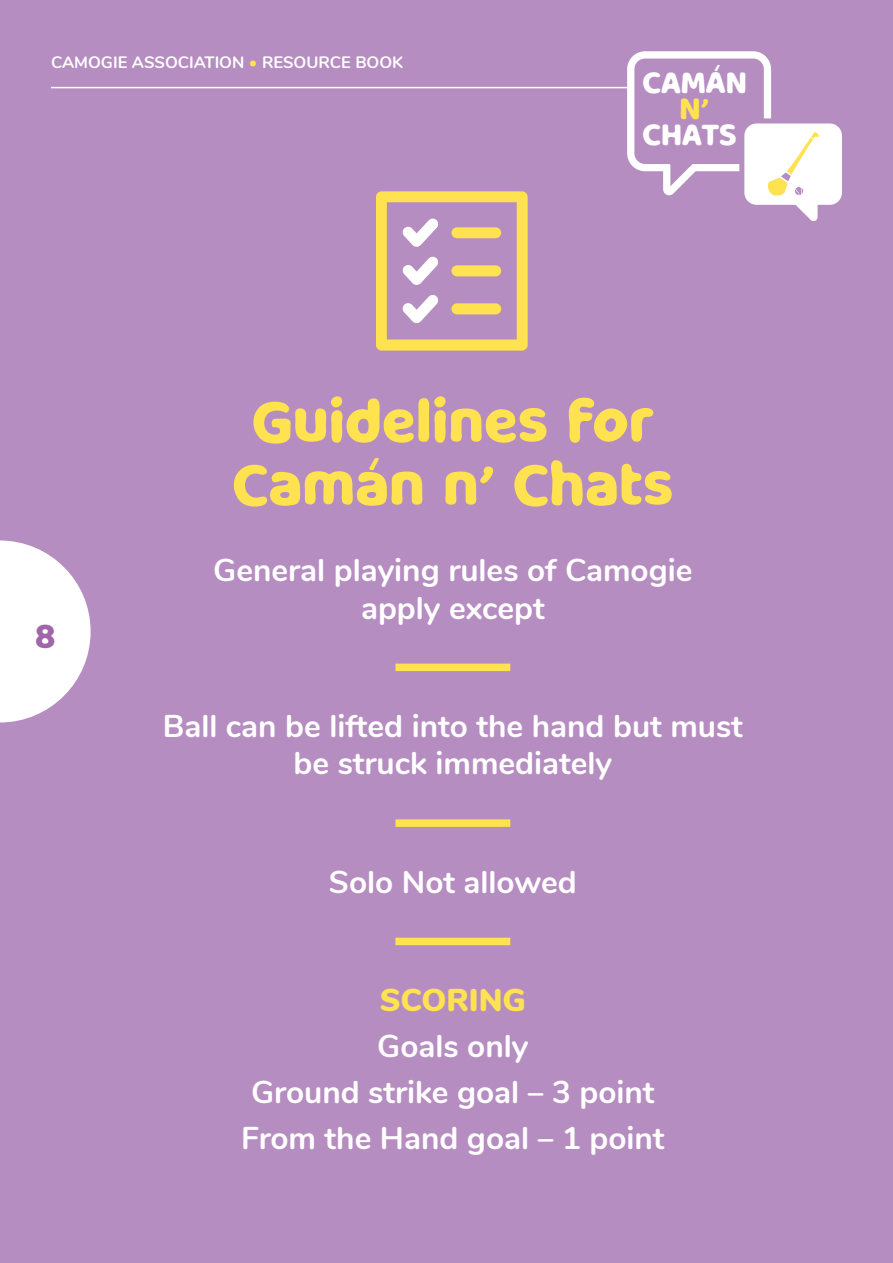
<style>
.page{position:relative;width:893px;height:1263px;background:#b68dc0}
.page>*{position:absolute;margin:0;border:0;box-sizing:border-box;transform-origin:0 0}
.t1{font:58.5px/63px "Milky Nice";color:#ffe250;text-align:center}
.t2{font:33px "Milky Nice";color:#a066aa}
.t3{font:700 31.5px/37.5px "Nunito";color:#fff;text-align:center}
.t4{font:900 31.5px "Nunito";color:#ffe250}
.t5{font:30px/25.8px "Milky Nice";color:#fff;text-align:center}
.t6{font:700 16.5px "Nunito";color:#fff}
.s1{color:#ffe250}
</style>
<div class="page">
<hr style="left:51px;top:87px;width:578px;height:1px;background:#fff">
<svg style="left:0;top:540px;width:91px;height:182px"></svg>
<svg style="left:627px;top:51px;width:215px;height:170px"></svg>
<div style="left:395px;top:663px;width:115px;height:8px;background:#ffe250"></div>
<div style="left:395px;top:819px;width:115px;height:8px;background:#ffe250"></div>
<div style="left:395px;top:938px;width:115px;height:7px;background:#ffe250"></div>
<svg style="left:376px;top:191px;width:152px;height:160px"></svg>
<p class="t6" style="left:51px;top:50px;width:354px">CAMOGIE ASSOCIATION <span class="s1">•</span> RESOURCE BOOK</p>
<p class="t5" style="left:643px;top:70px;width:106px">CAMÁN<br><span class="s1">N’<br></span>CHATS</p>
<p class="t2" style="left:35px;top:616px;width:23px">8</p>
<p class="t1" style="left:232px;top:390px;width:443px">Guidelines for<br>Camán n’ Chats</p>
<p class="t3" style="left:213px;top:550px;width:481px">General playing rules of Camogie apply except</p>
<p class="t3" style="left:163px;top:705px;width:582px">Ball can be lifted into the hand but must be struck immediately</p>
<p class="t3" style="left:329px;top:861px;width:249px">Solo Not allowed</p>
<p class="t4" style="left:380px;top:977px;width:148px">SCORING</p>
<p class="t3" style="left:377px;top:1025px;width:153px">Goals only</p>
<p class="t3" style="left:251px;top:1071px;width:405px">Ground strike goal – 3 point</p>
<p class="t3" style="left:241px;top:1117px;width:425px">From the Hand goal – 1 point</p>
</div>
